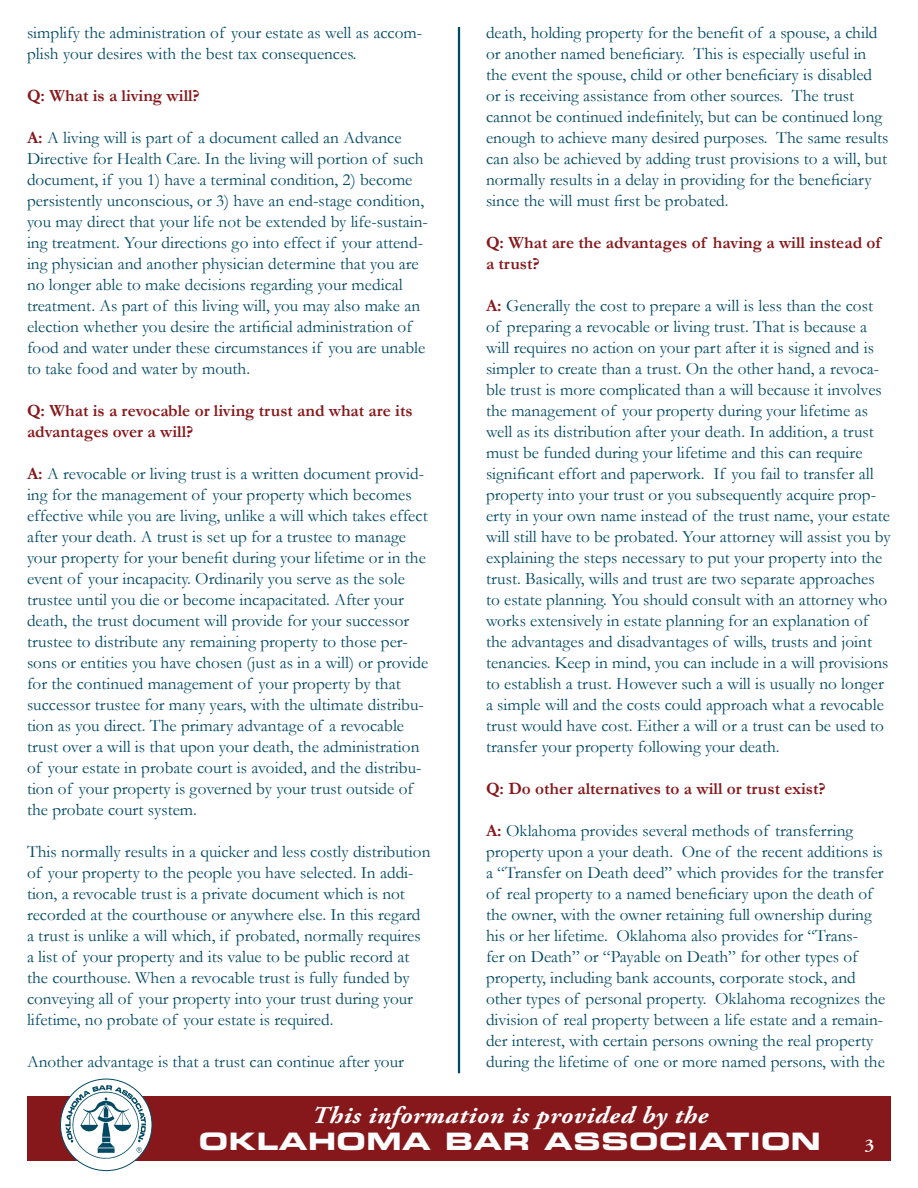
<style>
.page{position:relative;width:918px;height:1188px;background:#fff}
.page>*{position:absolute;margin:0;border:0;box-sizing:border-box;transform-origin:0 0}
.t1{font:italic 700 24px "Adobe Garamond Pro";letter-spacing:.02em;color:#fff;scale:1.1 1}
.t2{font:24px "Eurostile LT Std Bold Ex 2";letter-spacing:.02em;color:#fff;scale:1.1 1}
.t3{font:600 18px "Adobe Garamond Pro";color:#fff;scale:1.1 1}
.t4{font:17.25px/21px "Garamond";color:#024963}
.t5{font:700 17.25px/21px "Garamond";color:#86181b}
.s1{font-weight:700;color:#86181b}
</style>
<div class="page">
<div style="left:27px;top:1096px;width:864px;height:65px;background:#86181b"></div>
<hr style="left:458px;top:27px;width:2px;height:1046px;background:#024963">
<svg style="left:60px;top:1079px;width:92px;height:92px"></svg>
<img style="left:64px;top:1083px;width:83px;height:77px">
<p class="t4" style="left:27px;top:22px;width:397px">simplify the administration of your estate as well as accom&shy;plish your desires with the best tax consequences.</p>
<p class="t5" style="left:27px;top:85px;width:174px">Q: What is a living will?</p>
<p class="t4" style="left:27px;top:127px;width:402px"><span class="s1">A:</span> A living will is part of a document called an Advance Directive for Health Care. In the living will portion of such document, if you 1) have a terminal condition, 2) become persistently unconscious, or 3) have an end-stage condition, you may direct that your life not be extended by life-sustain&shy;ing treatment. Your directions go into effect if your attend&shy;ing physician and another physician determine that you are no longer able to make decisions regarding your medical treatment. As part of this living will, you may also make an election whether you desire the artificial administration of food and water under these circumstances if you are unable to take food and water by mouth.</p>
<p class="t5" style="left:27px;top:400px;width:387px">Q: What is a revocable or living trust and what are its advantages over a will?</p>
<p class="t4" style="left:27px;top:463px;width:403px"><span class="s1">A:</span> A revocable or living trust is a written document provid&shy;ing for the management of your property which becomes effective while you are living, unlike a will which takes effect after your death. A trust is set up for a trustee to manage your property for your benefit during your lifetime or in the event of your incapacity. Ordinarily you serve as the sole trustee until you die or become incapacitated. After your death, the trust document will provide for your successor trustee to distribute any remaining property to those per&shy;sons or entities you have chosen (just as in a will) or provide for the continued management of your property by that successor trustee for many years, with the ultimate distribu&shy;tion as you direct. The primary advantage of a revocable trust over a will is that upon your death, the administration of your estate in probate court is avoided, and the distribu&shy;tion of your property is governed by your trust outside of the probate court system.</p>
<p class="t4" style="left:27px;top:841px;width:405px">This normally results in a quicker and less costly distribution of your property to the people you have selected. In addi&shy;tion, a revocable trust is a private document which is not recorded at the courthouse or anywhere else. In this regard a trust is unlike a will which, if probated, normally requires a list of your property and its value to be public record at the courthouse. When a revocable trust is fully funded by conveying all of your property into your trust during your lifetime, no probate of your estate is required.</p>
<p class="t4" style="left:27px;top:1051px;width:378px">Another advantage is that a trust can continue after your</p>
<p class="t4" style="left:486px;top:22px;width:404px">death, holding property for the benefit of a spouse, a child or another named beneficiary. This is especially useful in the event the spouse, child or other beneficiary is disabled or is receiving assistance from other sources. The trust cannot be continued indefinitely, but can be continued long enough to achieve many desired purposes. The same results can also be achieved by adding trust provisions to a will, but normally results in a delay in providing for the beneficiary since the will must first be probated.</p>
<p class="t5" style="left:486px;top:232px;width:396px">Q: What are the advantages of having a will instead of a trust?</p>
<p class="t4" style="left:486px;top:295px;width:406px"><span class="s1">A:</span> Generally the cost to prepare a will is less than the cost of preparing a revocable or living trust. That is because a will requires no action on your part after it is signed and is simpler to create than a trust. On the other hand, a revoca&shy;ble trust is more complicated than a will because it involves the management of your property during your lifetime as well as its distribution after your death. In addition, a trust must be funded during your lifetime and this can require significant effort and paperwork. If you fail to transfer all property into your trust or you subsequently acquire prop&shy;erty in your own name instead of the trust name, your estate will still have to be probated. Your attorney will assist you by explaining the steps necessary to put your property into the trust. Basically, wills and trust are two separate approaches to estate planning. You should consult with an attorney who works extensively in estate planning for an explanation of the advantages and disadvantages of wills, trusts and joint tenancies. Keep in mind, you can include in a will provisions to establish a trust. However such a will is usually no longer a simple will and the costs could approach what a revocable trust would have cost. Either a will or a trust can be used to transfer your property following your death.</p>
<p class="t5" style="left:486px;top:778px;width:341px">Q: Do other alternatives to a will or trust exist?</p>
<p class="t4" style="left:486px;top:820px;width:401px"><span class="s1">A:</span> Oklahoma provides several methods of transferring property upon a your death. One of the recent additions is a “Transfer on Death deed” which provides for the transfer of real property to a named beneficiary upon the death of the owner, with the owner retaining full ownership during his or her lifetime. Oklahoma also provides for “Trans-<br>fer on Death” or “Payable on Death” for other types of property, including bank accounts, corporate stock, and other types of personal property. Oklahoma recognizes the division of real property between a life estate and a remain&shy;der interest, with certain persons owning the real property during the lifetime of one or more named persons, with the</p>
<h1 class="t1" style="left:312px;top:1101px;width:362px">This information is provided by the</h1>
<h1 class="t2" style="left:199px;top:1124px;width:567px">OKLAHOMA BAR ASSOCIATION</h1>
<p class="t3" style="left:865px;top:1135px;width:11px">3</p>
</div>
